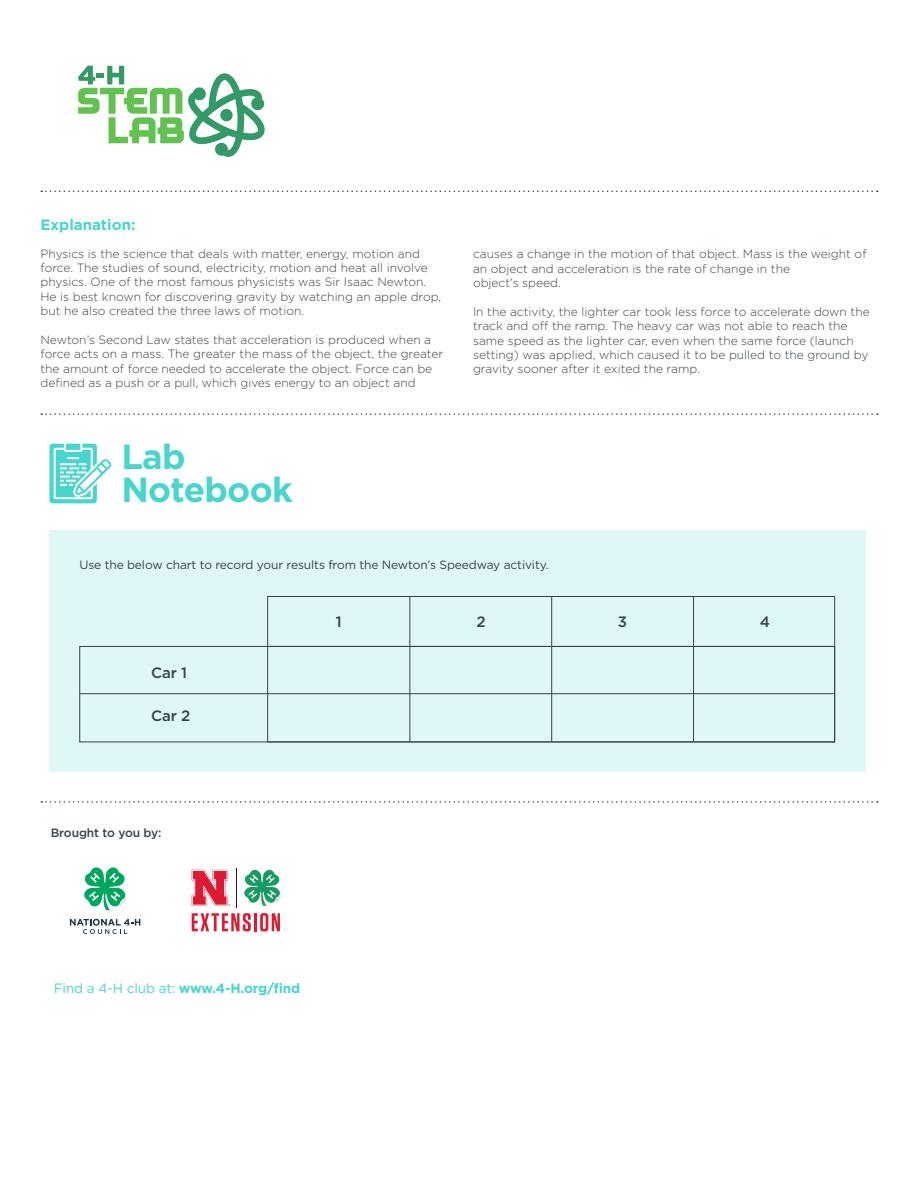
<style>
.page{position:relative;width:918px;height:1188px;background:#fff}
.page>*{position:absolute;margin:0;border:0;box-sizing:border-box;transform-origin:0 0}
.Head{font:700 34.8px "Gotham";letter-spacing:-.02em;color:#47d5cd}
.Body{font:700 15px "Gotham";color:#47d5cd}
.Body-2{font:500 15px "Gotham";letter-spacing:-.01em;color:#37424a}
.Body-3{font:700 13.5px "Gotham";letter-spacing:-.02em;color:#47d5cd}
.Body-4{font:300 12px/14.4px "Gotham";color:#37424a}
.Body-5{font:12px "Gotham";letter-spacing:-.01em;color:#37424a}
.Body-6{font:500 12px "Gotham";letter-spacing:-.01em;color:#37424a}
.s1{font-weight:400}
</style>
<div class="page">
<svg style="left:41px;top:191px;width:837px;height:1px"></svg>
<svg style="left:78px;top:66px;width:187px;height:91px"></svg>
<svg style="left:41px;top:801px;width:837px;height:2px"></svg>
<svg style="left:41px;top:413px;width:837px;height:2px"></svg>
<svg style="left:70px;top:919px;width:70px;height:15px"></svg>
<svg style="left:84px;top:867px;width:42px;height:43px"></svg>
<hr style="left:237px;top:868px;width:1px;height:39px;background:#231f20">
<svg style="left:192px;top:913px;width:59px;height:18px"></svg>
<hr style="left:254px;top:913px;width:3px;height:18px;background:#dc1a32">
<svg style="left:260px;top:913px;width:20px;height:18px"></svg>
<svg style="left:244px;top:870px;width:37px;height:36px"></svg>
<svg style="left:192px;top:870px;width:38px;height:36px"></svg>
<div style="left:50px;top:530px;width:816px;height:242px;background:#dff7f6"></div>
<svg style="left:50px;top:444px;width:61px;height:59px"></svg>
<hr style="left:693px;top:597px;width:1px;height:145px;background:#37424a">
<hr style="left:409px;top:597px;width:1px;height:145px;background:#37424a">
<div style="left:79px;top:646px;width:756px;height:96px;border:1px solid #37424a"></div>
<div style="left:267px;top:596px;width:568px;height:146px;border:1px solid #37424a"></div>
<hr style="left:80px;top:693px;width:754px;height:1px;background:#37424a">
<hr style="left:551px;top:597px;width:1px;height:145px;background:#37424a">
<p class="Body" style="left:40px;top:214px;width:96px">Explanation:</p>
<p class="Body-4" style="left:40px;top:246px;width:402px">Physics is the science that deals with matter, energy, motion and force. The studies of sound, electricity, motion and heat all involve physics. One of the most famous physicists was Sir Isaac Newton.<br>He is best known for discovering gravity by watching an apple drop, but he also created the three laws of motion.</p>
<p class="Body-4" style="left:40px;top:332px;width:404px">Newton’s Second Law states that acceleration is produced when a force acts on a mass. The greater the mass of the object, the greater the amount of force needed to accelerate the object. Force can be defined as a push or a pull, which gives energy to an object and</p>
<p class="Head" style="left:121px;top:434px;width:66px">Lab</p>
<p class="Head" style="left:121px;top:467px;width:173px">Notebook</p>
<p class="Body-4" style="left:473px;top:246px;width:395px">causes a change in the motion of that object. Mass is the weight of an object and acceleration is the rate of change in the<br>object’s speed.</p>
<p class="Body-4" style="left:473px;top:304px;width:398px">In the activity, the lighter car took less force to accelerate down the track and off the ramp. The heavy car was not able to reach the same speed as the lighter car, even when the same force (launch setting) was applied, which caused it to be pulled to the ground by gravity sooner after it exited the ramp.</p>
<p class="Body-5" style="left:79px;top:557px;width:471px">Use the below chart to record your results from the Newton’s Speedway activity.</p>
<p class="Body-2" style="left:151px;top:663px;width:37px">Car 1</p>
<p class="Body-2" style="left:151px;top:706px;width:41px">Car 2</p>
<p class="Body-6" style="left:51px;top:824px;width:112px">Brought to you by:</p>
<p class="Body-2" style="left:336px;top:612px;width:7px">1</p>
<p class="Body-3" style="left:54px;top:979px;width:248px"><span class="s1">Find a 4-H club at:</span> www.4-H.org/find</p>
<p class="Body-2" style="left:477px;top:612px;width:11px">2</p>
<p class="Body-2" style="left:618px;top:612px;width:11px">3</p>
<p class="Body-2" style="left:760px;top:612px;width:12px">4</p>
</div>
